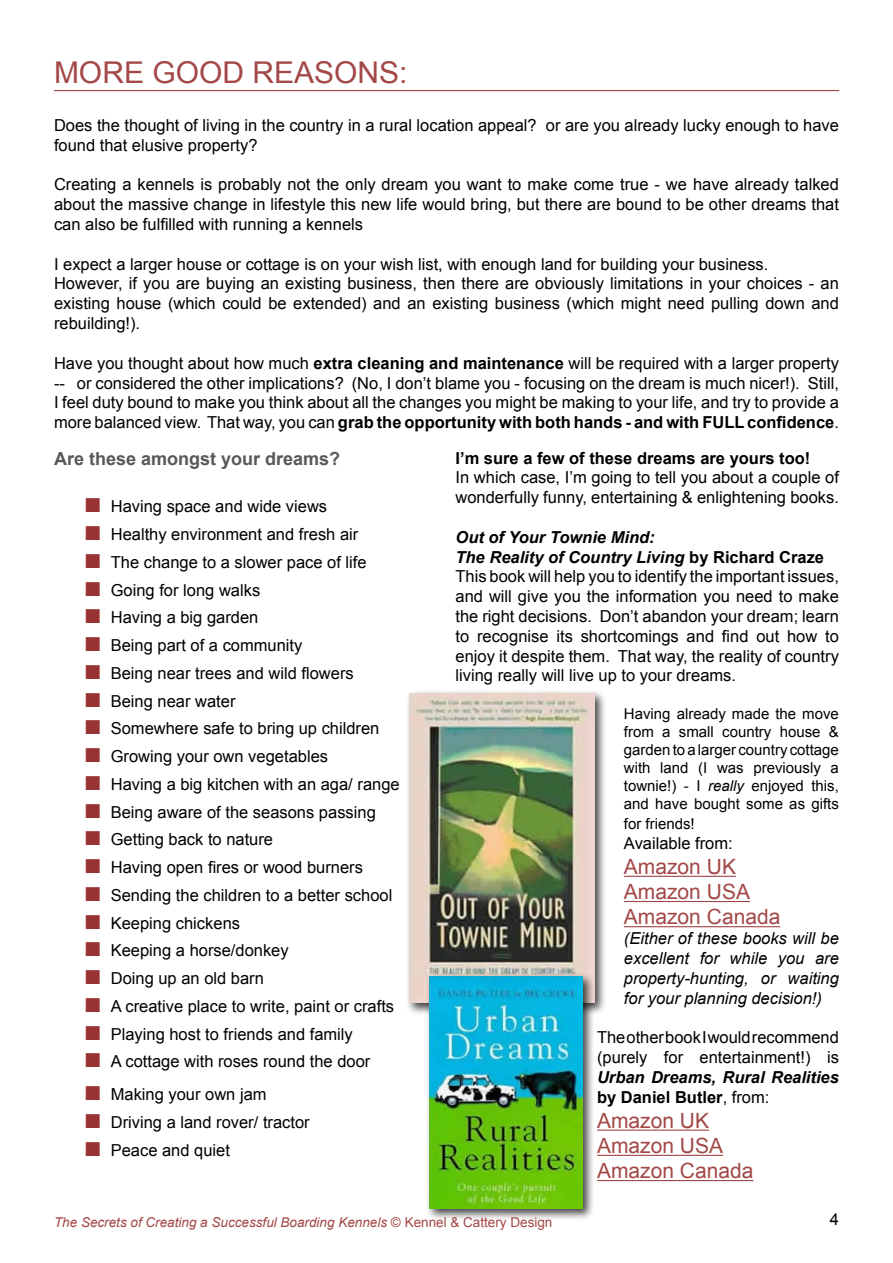
<style>
.page{position:relative;width:893px;height:1263px;background:#fff}
.page>*{position:absolute;margin:0;border:0;box-sizing:border-box;transform-origin:0 0}
.t1{font:30px "Arial";color:#a34747}
.t2{font:21px/25.2px "Arial";color:#a34747}
.t3{font:700 18px "Arial";color:#58585a}
.t4{font:16.5px/19.8px "Arial";color:#000}
.t5{font:italic 16.5px/19.8px "Arial";color:#000;text-align:justify}
.t6{font:italic 700 16.5px/19.8px "Arial";color:#000}
.t7{font:700 16.5px "Arial";color:#000}
.t8{font:15px/18px "Arial";color:#000;text-align:justify}
.t9{font:italic 13.5px "Arial";color:#a34747}
.s1{font-weight:700}
.s2{font-size:30px;color:#933}
.s3{font-weight:700;font-style:italic}
.s4{font-style:italic}
.s5{font-style:normal}
.s6{font-weight:400;font-style:normal}
</style>
<div class="page">
<hr style="left:54px;top:90px;width:785px;height:1px;background:#a34747">
<hr style="left:624px;top:876px;width:112px;height:1px;background:#a34747">
<hr style="left:624px;top:901px;width:126px;height:1px;background:#a34747">
<hr style="left:624px;top:926px;width:156px;height:1px;background:#a34747">
<hr style="left:597px;top:1129px;width:112px;height:2px;background:#a34747">
<hr style="left:597px;top:1155px;width:126px;height:1px;background:#a34747">
<hr style="left:597px;top:1180px;width:156px;height:1px;background:#a34747">
<div style="left:406px;top:689px;width:207px;height:333px;background:#000;opacity:.75"></div>
<img style="left:410px;top:693px;width:185px;height:310px">
<div style="left:425px;top:972px;width:176px;height:255px;background:#000;opacity:.75"></div>
<img style="left:429px;top:976px;width:154px;height:233px">
<h1 class="t1" style="left:54px;top:52px;width:122px">More good</h1>
<h1 class="t1" style="left:252px;top:52px;width:43px">reasons</h1>
<h1 class="t1" style="left:399px;top:52px;width:10px">:</h1>
<p class="t4" style="left:54px;top:116px;width:786px">Does the thought of living in the country in a rural location appeal? or are you already lucky enough to have found that elusive property?</p>
<p class="t4" style="left:54px;top:175px;width:786px;text-align:justify">Creating a kennels is probably not the only dream you want to make come true - we have already talked about the massive change in lifestyle this new life would bring, but there are bound to be other dreams that can also be fulfilled with running a kennels</p>
<p class="t4" style="left:54px;top:254px;width:786px">I expect a larger house or cottage is on your wish list, with enough land for building your business.<br>However, if you are buying an existing business, then there are obviously limitations in your choices - an existing house (which could be extended) and an existing business (which might need pulling down and rebuilding!).</p>
<p class="t4" style="left:54px;top:353px;width:786px;text-align:justify">Have you thought about how much <span class="s1">extra cleaning and maintenance</span> will be required with a larger property -- or considered the other implications? (No, I don’t blame you - focusing on the dream is much nicer!). Still, I feel duty bound to make you think about all the changes you might be making to your life, and try to provide a more balanced view. That way, you can <span class="s1">grab the opportunity with both hands - and with FULL confidence</span>.</p>
<p class="t3" style="left:54px;top:446px;width:288px">Are these amongst your dreams?</p>
<p class="t4" style="left:84px;top:497px;width:245px"><span class="s2">■</span> Having space and wide views</p>
<p class="t4" style="left:84px;top:524px;width:276px"><span class="s2">■</span> Healthy environment and fresh air</p>
<p class="t4" style="left:84px;top:552px;width:284px"><span class="s2">■</span> The change to a slower pace of life</p>
<p class="t4" style="left:84px;top:580px;width:178px"><span class="s2">■</span> Going for long walks</p>
<p class="t4" style="left:84px;top:608px;width:176px"><span class="s2">■</span> Having a big garden</p>
<p class="t4" style="left:84px;top:635px;width:220px"><span class="s2">■</span> Being part of a community</p>
<p class="t4" style="left:84px;top:663px;width:272px"><span class="s2">■</span> Being near trees and wild flowers</p>
<p class="t4" style="left:84px;top:691px;width:153px"><span class="s2">■</span> Being near water</p>
<p class="t4" style="left:84px;top:719px;width:297px"><span class="s2">■</span> Somewhere safe to bring up children</p>
<p class="t4" style="left:84px;top:747px;width:246px"><span class="s2">■</span> Growing your own vegetables</p>
<p class="t4" style="left:84px;top:774px;width:317px"><span class="s2">■</span> Having a big kitchen with an aga/ range</p>
<p class="t4" style="left:84px;top:802px;width:294px"><span class="s2">■</span> Being aware of the seasons passing</p>
<p class="t4" style="left:84px;top:830px;width:191px"><span class="s2">■</span> Getting back to nature</p>
<p class="t4" style="left:84px;top:858px;width:281px"><span class="s2">■</span> Having open fires or wood burners</p>
<p class="t4" style="left:84px;top:885px;width:310px"><span class="s2">■</span> Sending the children to a better school</p>
<p class="t4" style="left:84px;top:913px;width:158px"><span class="s2">■</span> Keeping chickens</p>
<p class="t4" style="left:84px;top:941px;width:206px"><span class="s2">■</span> Keeping a horse/donkey</p>
<p class="t4" style="left:84px;top:969px;width:182px"><span class="s2">■</span> Doing up an old barn</p>
<p class="t4" style="left:84px;top:996px;width:312px"><span class="s2">■</span> A creative place to write, paint or crafts</p>
<p class="t4" style="left:84px;top:1024px;width:271px"><span class="s2">■</span> Playing host to friends and family</p>
<p class="t4" style="left:84px;top:1052px;width:288px"><span class="s2">■</span> A cottage with roses round the door</p>
<p class="t4" style="left:84px;top:1084px;width:184px"><span class="s2">■</span> Making your own jam</p>
<p class="t4" style="left:84px;top:1112px;width:228px"><span class="s2">■</span> Driving a land rover/ tractor</p>
<p class="t4" style="left:84px;top:1140px;width:148px"><span class="s2">■</span> Peace and quiet</p>
<p class="t7" style="left:455px;top:447px;width:356px">I’m sure a few of these dreams are yours too!</p>
<p class="t4" style="left:455px;top:468px;width:386px">In which case, I’m going to tell you about a couple of wonderfully funny, entertaining &amp; enlightening books.</p>
<p class="t4" style="left:455px;top:527px;width:385px"><span class="s3">Out of Your Townie Mind:<br>The Reality of Country Living</span> <span class="s1">by Richard Craze </span>This book will help you to identify the important issues, and will give you the information you need to make the right decisions. Don’t abandon your dream; learn to recognise its shortcomings and find out how to enjoy it despite them. That way, the reality of country living really will live up to your dreams.</p>
<p class="t8" style="left:624px;top:705px;width:217px">Having already made the move from a small country house &amp; garden to a larger country cottage with land (I was previously a townie!) - I <span class="s4">really</span> enjoyed this, and have bought some as gifts</p>
<p class="t8" style="left:624px;top:815px;width:72px">for friends!</p>
<p class="t4" style="left:624px;top:833px;width:110px">Available from:</p>
<p class="t2" style="left:624px;top:854px;width:158px">Amazon UK<br>Amazon USA<br>Amazon Canada</p>
<p class="t5" style="left:624px;top:929px;width:216px">(Either of these books will be excellent for while you are property-hunting, or waiting for your planning decision!)</p>
<p class="t4" style="left:597px;top:1028px;width:243px">The other book I would recommend (purely for entertainment!) is</p>
<p class="t6" style="left:597px;top:1068px;width:243px">Urban Dreams, Rural Realities <span class="s5">by Daniel Butler</span><span class="s6">, from:</span></p>
<p class="t2" style="left:597px;top:1108px;width:158px">Amazon UK<br>Amazon USA<br>Amazon Canada</p>
<p class="t9" style="left:54px;top:1213px;width:500px">The Secrets of Creating a Successful Boarding Kennels <span class="s5">© Kennel &amp; Cattery Design</span></p>
<p class="t4" style="left:830px;top:1209px;width:11px">4</p>
</div>
